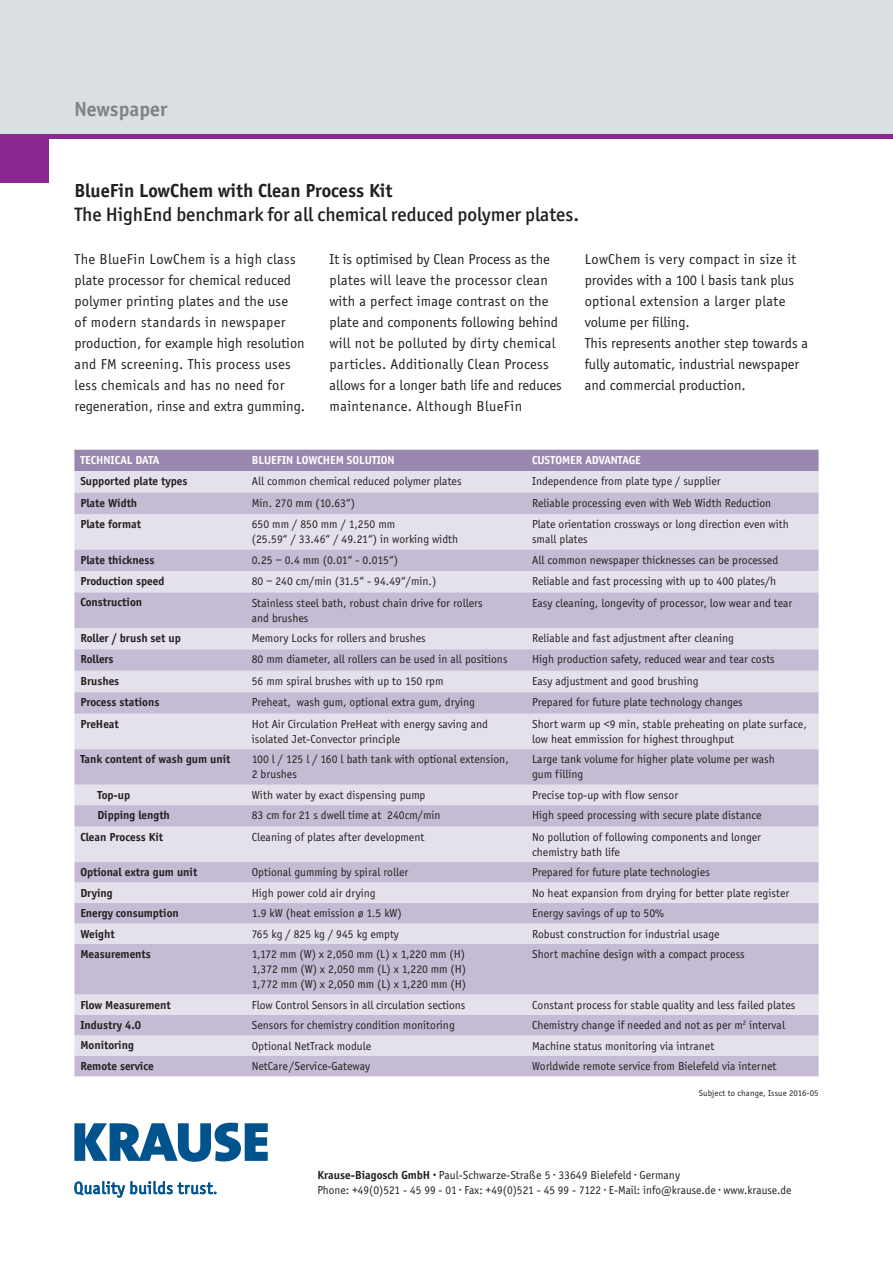
<style>
.page{position:relative;width:893px;height:1263px;background:#fff}
.page>*{position:absolute;margin:0;border:0;box-sizing:border-box;transform-origin:0 0}
.t1{font:700 21px "Officina Sans";letter-spacing:.005em;color:#808285}
.t2{font:500 19.5px "Officina San ITC";color:#231f20}
.t3{font:700 19.5px "Officina Sans";color:#231f20}
.t4{font:14.85px/21px "Officina Sans";letter-spacing:.015em;color:#231f20}
.t5{font:12px/15px "Officina Sans";color:#231f20}
.t6{font:700 12px "Officina Sans";color:#231f20}
.t7{font:700 12px "Officina Sans";color:#fff}
.t8{font:9px "Officina Sans";letter-spacing:.01em;color:#231f20}
.s1{font-weight:700}
</style>
<div class="page">
<div style="left:0;top:0;width:893px;height:134px;background:#dadfe4"></div>
<svg style="left:74px;top:1123px;width:194px;height:39px"></svg>
<svg style="left:75px;top:1181px;width:141px;height:16px"></svg>
<div style="left:0;top:134px;width:49px;height:49px;background:#892890"></div>
<hr style="left:0;top:134px;width:893px;height:4px;background:#892890">
<div style="left:74px;top:450px;width:745px;height:21px;background:#9a87b0"></div>
<div style="left:74px;top:471px;width:745px;height:22px;background:#e5e1ec"></div>
<svg style="left:74px;top:493px;width:745px;height:583px;background:#d4cddf"></svg>
<h1 class="t1" style="left:74px;top:96px;width:95px">Newspaper</h1>
<h2 class="t3" style="left:74px;top:179px;width:320px">BlueFin LowChem with Clean Process Kit</h2>
<h2 class="t2" style="left:74px;top:203px;width:506px">The HighEnd benchmark for all chemical reduced polymer plates.</h2>
<p class="t4" style="left:74px;top:249px;width:232px">The BlueFin LowChem is a high class plate processor for chemical reduced polymer printing plates and the use<br>of modern standards in newspaper production, for example high resolution and FM screening. This process uses less chemicals and has no need for regeneration, rinse and extra gumming.</p>
<p class="t4" style="left:330px;top:249px;width:234px">It is optimised by Clean Process as the plates will leave the processor clean with a perfect image contrast on the plate and components following behind will not be polluted by dirty chemical particles. Additionally Clean Process allows for a longer bath life and reduces maintenance. Although BlueFin</p>
<p class="t4" style="left:585px;top:249px;width:225px">LowChem is very compact in size it provides with a 100 l basis tank plus optional extension a larger plate volume per filling.<br>This represents another step towards a fully automatic, industrial newspaper and commercial production.</p>
<p class="t7" style="left:80px;top:452px;width:80px">Technical Data</p>
<p class="t7" style="left:252px;top:452px;width:137px">BlueFin LOWCHEM Solution</p>
<p class="t7" style="left:532px;top:452px;width:20px">Custom</p>
<p class="t7" style="left:570px;top:452px;width:72px">er Advantage</p>
<p class="t6" style="left:80px;top:474px;width:108px">Supported plate types</p>
<p class="t5" style="left:252px;top:474px;width:211px">All common chemical reduced polymer plates</p>
<p class="t5" style="left:532px;top:474px;width:190px">Independence from plate type / supplier</p>
<p class="t6" style="left:80px;top:495px;width:58px">Plate Width</p>
<p class="t5" style="left:252px;top:495px;width:105px">Min. 270 mm (10.63“)</p>
<p class="t5" style="left:532px;top:495px;width:241px">Reliable processing even with Web Width Reduction</p>
<p class="t6" style="left:80px;top:517px;width:62px">Plate format</p>
<p class="t5" style="left:252px;top:517px;width:208px">650 mm / 850 mm / 1,250 mm<br>(25.59“ / 33.46“ / 49.21“) in working width</p>
<p class="t5" style="left:532px;top:517px;width:258px">Plate orientation crossways or long direction even with small plates</p>
<p class="t6" style="left:80px;top:552px;width:75px">Plate thickness</p>
<p class="t5" style="left:252px;top:552px;width:148px">0.25 – 0.4 mm (0.01“ - 0.015“)</p>
<p class="t5" style="left:532px;top:552px;width:248px">All common newspaper thicknesses can be processed</p>
<p class="t6" style="left:80px;top:574px;width:86px">Production speed</p>
<p class="t5" style="left:252px;top:574px;width:186px">80 – 240 cm/min (31.5“ - 94.49“/min.)</p>
<p class="t5" style="left:532px;top:574px;width:246px">Reliable and fast processing with up to 400 plates/h</p>
<p class="t6" style="left:80px;top:595px;width:63px">Construction</p>
<p class="t5" style="left:252px;top:595px;width:232px">Stainless steel bath, robust chain drive for rollers and brushes</p>
<p class="t5" style="left:532px;top:595px;width:262px">Easy cleaning, longevity of processor, low wear and tear</p>
<p class="t6" style="left:80px;top:631px;width:102px">Roller / brush set up</p>
<p class="t5" style="left:252px;top:631px;width:175px">Memory Locks for rollers and brushes</p>
<p class="t5" style="left:532px;top:631px;width:203px">Reliable and fast adjustment after cleaning</p>
<p class="t6" style="left:80px;top:652px;width:35px">Rollers</p>
<p class="t5" style="left:252px;top:652px;width:257px">80 mm diameter, all rollers can be used in all positions</p>
<p class="t5" style="left:532px;top:652px;width:244px">High production safety, reduced wear and tear costs</p>
<p class="t6" style="left:80px;top:674px;width:40px">Brushes</p>
<p class="t5" style="left:252px;top:673px;width:193px">56 mm spiral brushes with up to 150 rpm</p>
<p class="t5" style="left:532px;top:673px;width:168px">Easy adjustment and good brushing</p>
<p class="t6" style="left:80px;top:695px;width:80px">Process stations</p>
<p class="t5" style="left:252px;top:695px;width:225px">Preheat, wash gum, optional extra gum, drying</p>
<p class="t5" style="left:532px;top:695px;width:212px">Prepared for future plate technology changes</p>
<p class="t6" style="left:80px;top:716px;width:40px">PreH eat</p>
<p class="t5" style="left:252px;top:716px;width:238px">Hot Air Circulation PreHeat with energy saving and isolated Jet-Convector principle</p>
<p class="t5" style="left:532px;top:716px;width:276px">Short warm up &lt;9 min, stable preheating on plate surface, low heat emmission for highest throughput</p>
<p class="t6" style="left:80px;top:752px;width:152px">Tank content of wash gum unit</p>
<p class="t5" style="left:252px;top:752px;width:258px">100 l / 125 l / 160 l bath tank with optional extension,<br>2 brushes</p>
<p class="t5" style="left:532px;top:752px;width:244px">Large tank volume for higher plate volume per wash gum filling</p>
<p class="t6" style="left:97px;top:787px;width:34px">Top-up</p>
<p class="t5" style="left:252px;top:787px;width:175px">With water by exact dispensing pump</p>
<p class="t5" style="left:532px;top:787px;width:148px">Precise top-up with flow sensor</p>
<p class="t6" style="left:97px;top:808px;width:74px">Dipping length</p>
<p class="t5" style="left:252px;top:808px;width:190px">83 cm for 21 s dwell time at 240cm/min</p>
<p class="t5" style="left:532px;top:808px;width:231px">High speed processing with secure plate distance</p>
<p class="t6" style="left:80px;top:829px;width:84px">Clean Process Kit</p>
<p class="t5" style="left:252px;top:829px;width:174px">Cleaning of plates after development</p>
<p class="t5" style="left:532px;top:829px;width:231px">No pollution of following components and longer chemistry bath life</p>
<p class="t6" style="left:80px;top:865px;width:118px">Optional extra gum unit</p>
<p class="t5" style="left:252px;top:865px;width:158px">Optional gumming by spiral roller</p>
<p class="t5" style="left:532px;top:865px;width:179px">Prepared for future plate technologies</p>
<p class="t6" style="left:80px;top:885px;width:34px">Drying</p>
<p class="t5" style="left:252px;top:885px;width:125px">High power cold air drying</p>
<p class="t5" style="left:532px;top:885px;width:259px">No heat expansion from drying for better plate register</p>
<p class="t6" style="left:80px;top:906px;width:100px">Energy consumption</p>
<p class="t5" style="left:252px;top:906px;width:152px">1.9 kW (heat emission ø 1.5 kW)</p>
<p class="t5" style="left:532px;top:906px;width:133px">Energy savings of up to 50%</p>
<p class="t6" style="left:80px;top:926px;width:36px">Weight</p>
<p class="t5" style="left:252px;top:926px;width:149px">765 kg / 825 kg / 945 kg empty</p>
<p class="t5" style="left:532px;top:926px;width:189px">Robust construction for industrial usage</p>
<p class="t6" style="left:80px;top:947px;width:72px">Measurements</p>
<p class="t5" style="left:252px;top:947px;width:216px;text-align:justify">1,172 mm (W) x 2,050 mm (L) x 1,220 mm (H)<br>1,372 mm (W) x 2,050 mm (L) x 1,220 mm (H)<br>1,772 mm (W) x 2,050 mm (L) x 1,220 mm (H)</p>
<p class="t5" style="left:532px;top:947px;width:214px">Short machine design with a compact process</p>
<p class="t6" style="left:80px;top:997px;width:92px">Flow Measurement</p>
<p class="t5" style="left:252px;top:997px;width:215px">Flow Control Sensors in all circulation sections</p>
<p class="t5" style="left:532px;top:997px;width:265px">Constant process for stable quality and less failed plates</p>
<p class="t6" style="left:80px;top:1018px;width:62px">Industry 4.0</p>
<p class="t5" style="left:252px;top:1018px;width:205px">Sensors for chemistry condition monitoring</p>
<p class="t5" style="left:532px;top:1018px;width:254px">Chemistry change if needed and not as per m<sup>2</sup> interval</p>
<p class="t6" style="left:80px;top:1038px;width:55px">Monitoring</p>
<p class="t5" style="left:252px;top:1038px;width:121px">Optional NetTrack module</p>
<p class="t5" style="left:532px;top:1038px;width:184px">Machine status monitoring via intranet</p>
<p class="t6" style="left:80px;top:1059px;width:75px">Remote service</p>
<p class="t5" style="left:252px;top:1059px;width:120px">NetCare /Service-Gateway</p>
<p class="t5" style="left:532px;top:1059px;width:246px">Worldwide remote service from Bielefeld via internet</p>
<p class="t8" style="left:699px;top:1088px;width:121px">Subject to change, Issue 2016-05</p>
<p class="t5" style="left:317px;top:1168px;width:475px;line-height:14.4px"><span class="s1">Krause-Biagosch GmbH ·</span> Paul-Schwarze-Straße 5 · 33649 Bielefeld · Germany<br>Phone: +49(0)521 - 45 99 - 01 · Fax: +49(0)521 - 45 99 - 7122 · E-Mail: info@krause.de · www.krause.de</p>
</div>
